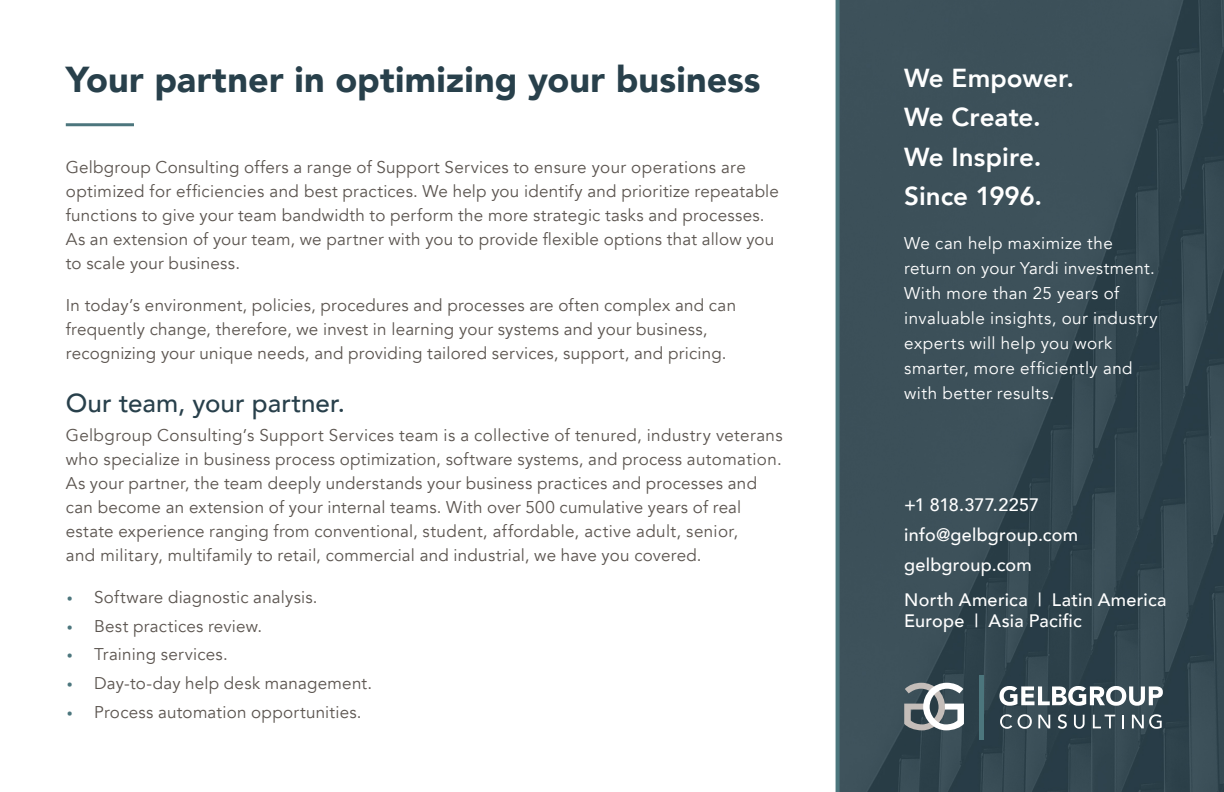
<style>
.page{position:relative;width:1224px;height:792px;background:#fff}
.page>*{position:absolute;margin:0;border:0;box-sizing:border-box;transform-origin:0 0}
.Headers{font:900 36px "Avenir";letter-spacing:.005em;color:#28404b}
.Subhead{font:800 26px "Avenir";color:#fff}
.Subhead-2{font:500 26px "Avenir";letter-spacing:.005em;color:#28404b}
.t1{font:500 18px/30px "Avenir";letter-spacing:.015em;color:#fff}
.Body{font:17px/24px "Avenir";letter-spacing:.015em;color:#5c5550}
.Bottom_Section{font:17px/25px "Avenir";letter-spacing:.03em;color:#fff}
.s1{font-family:"Montserrat";font-weight:700;font-size:16px;color:#4c767d}
</style>
<div class="page">
<img style="left:840px;top:0;width:384px;height:792px">
<svg style="left:836px;top:0;width:4px;height:792px;background:#4a7178"></svg>
<hr style="left:66px;top:123px;width:68px;height:3px;background:#4c767d">
<svg style="left:904px;top:683px;width:60px;height:47px"></svg>
<svg style="left:999px;top:686px;width:164px;height:20px"></svg>
<div style="left:979px;top:675px;width:5px;height:65px;background:#4c767d"></div>
<svg style="left:1000px;top:714px;width:12px;height:15px"></svg>
<svg style="left:1018px;top:714px;width:14px;height:15px"></svg>
<svg style="left:1038px;top:715px;width:12px;height:13px"></svg>
<svg style="left:1058px;top:714px;width:9px;height:15px"></svg>
<svg style="left:1074px;top:715px;width:11px;height:14px"></svg>
<svg style="left:1093px;top:715px;width:22px;height:13px"></svg>
<svg style="left:1122px;top:715px;width:2px;height:13px"></svg>
<svg style="left:1132px;top:714px;width:30px;height:15px"></svg>
<p class="Headers" style="left:66px;top:49px;width:696px">Your partner in optimizing your business</p>
<p class="Body" style="left:66px;top:155px;width:715px">Gelbgroup Consulting offers a range of Support Services to ensure your operations are optimized for efficiencies and best practices. We help you identify and prioritize repeatable functions to give your team bandwidth to perform the more strategic tasks and processes.<br>As an extension of your team, we partner with you to provide flexible options that allow you to scale your business.</p>
<p class="Body" style="left:66px;top:293px;width:672px">In today’s environment, policies, procedures and processes are often complex and can frequently change, therefore, we invest in learning your systems and your business, recognizing your unique needs, and providing tailored services, support, and pricing.</p>
<p class="Subhead-2" style="left:66px;top:380px;width:281px">Our team, your partner.</p>
<p class="Body" style="left:66px;top:424px;width:718px">Gelbgroup Consulting’s Support Services team is a collective of tenured, industry veterans who specialize in business process optimization, software systems, and process automation.<br>As your partner, the team deeply understands your business practices and processes and can become an extension of your internal teams. With over 500 cumulative years of real estate experience ranging from conventional, student, affordable, active adult, senior,<br>and military, multifamily to retail, commercial and industrial, we have you covered.</p>
<p class="Body" style="left:67px;top:586px;width:252px"><span class="s1">•</span> Software diagnostic analysis.</p>
<p class="Body" style="left:67px;top:614px;width:197px"><span class="s1">•</span> Best practices review.</p>
<p class="Body" style="left:67px;top:643px;width:162px"><span class="s1">•</span> Training services.</p>
<p class="Body" style="left:67px;top:672px;width:306px"><span class="s1">•</span> Day-to-day help desk management.</p>
<p class="Body" style="left:67px;top:700px;width:296px"><span class="s1">•</span> Process automation opportunities.</p>
<p class="Subhead" style="left:904px;top:57px;width:171px">We Empower.</p>
<p class="Subhead" style="left:904px;top:97px;width:138px">We Create.</p>
<p class="Subhead" style="left:904px;top:137px;width:139px">We Inspire.</p>
<p class="Subhead" style="left:904px;top:176px;width:139px">Since 1996.</p>
<p class="Bottom_Section" style="left:904px;top:231px;width:255px">We can help maximize the return on your Yardi investment.<br>With more than 25 years of invaluable insights, our industry experts will help you work smarter, more efficiently and with better results.</p>
<p class="t1" style="left:904px;top:489px;width:175px">+1 818.377.2257 info@gelbgroup.com</p>
<p class="t1" style="left:904px;top:549px;width:129px">gelbgroup.com</p>
<p class="t1" style="left:904px;top:584px;width:264px">North America | Latin America</p>
<p class="t1" style="left:904px;top:605px;width:179px">Europe | Asia Pacific</p>
</div>
